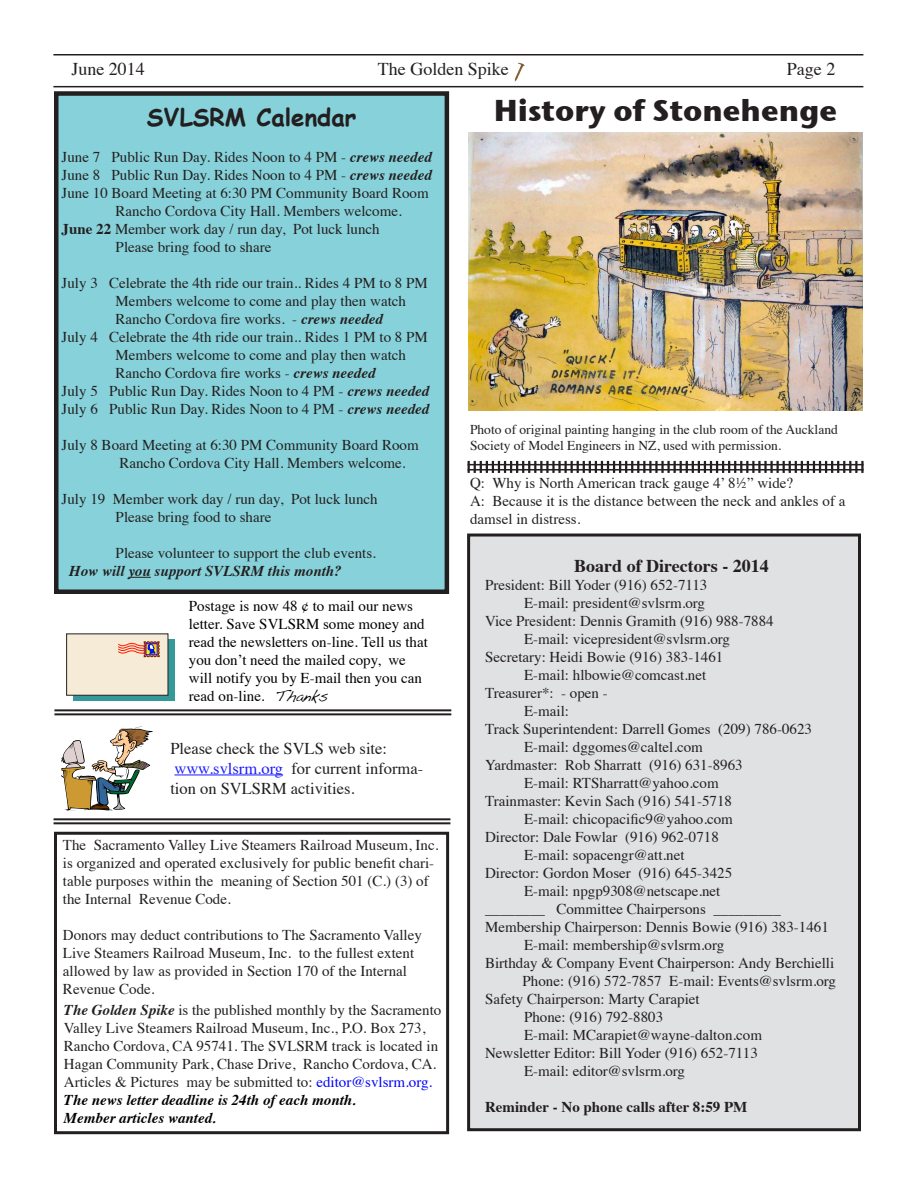
<style>
.page{position:relative;width:918px;height:1188px;background:#fff}
.page>*{position:absolute;margin:0;border:0;box-sizing:border-box;transform-origin:0 0}
.t1{font:700 30px "Stone Sans ITC";color:#231f20}
.t2{font:700 24px "Comic Sans MS";color:#231f20}
.t3{font:18px "Times";color:#231f20}
.t4{font:700 18px "Times";color:#231f20}
.t5{font:16.5px/19.8px "Times";color:#231f20}
.t6{font:15px/18px "Times";color:#231f20}
.t7{font:15px/18px "Times";color:#000}
.t8{font:italic 700 15px "Times";color:#231f20}
.t9{font:700 15px "Times";color:#231f20}
.t10{font:13.5px/16.2px "Times";color:#231f20}
.s1{font-weight:700;font-style:italic}
.s2{font-weight:700}
.s3{font-family:"Handwriting Dakota"}
.s4{color:#1a1aff}
.s5{color:#00f}
.s6{font-weight:700;font-style:italic;color:#000}
</style>
<div class="page">
<hr style="left:53px;top:54px;width:810px;height:2px;background:#231f20">
<hr style="left:53px;top:86px;width:810px;height:1px;background:#231f20">
<img style="left:514px;top:63px;width:11px;height:19px">
<div style="left:54px;top:832px;width:395px;height:302px;border:3px solid #231f20"></div>
<div style="left:56px;top:94px;width:391px;height:498px;background:#87d2da"></div>
<div style="left:54px;top:91px;width:395px;height:503px;border:4px solid #231f20"></div>
<svg style="left:128px;top:577px;width:23px;height:1px"></svg>
<div style="left:469px;top:535px;width:391px;height:595px;background:#e0e1e3"></div>
<div style="left:467px;top:534px;width:394px;height:597px;border:3px solid #231f20"></div>
<svg style="left:61px;top:727px;width:92px;height:84px"></svg>
<hr style="left:174px;top:775px;width:109px;height:1px;background:#1a1aff">
<div style="left:73px;top:639px;width:102px;height:62px;background:#399"></div>
<div style="left:66px;top:633px;width:102px;height:63px;background:#f5ebd6;border:1px solid #231f20"></div>
<svg style="left:118px;top:641px;width:42px;height:16px"></svg>
<svg style="left:468px;top:461px;width:396px;height:12px"></svg>
<hr style="left:468px;top:464px;width:396px;height:1px;background:#231f20">
<hr style="left:468px;top:469px;width:396px;height:2px;background:#231f20">
<hr style="left:54px;top:713px;width:397px;height:2px;background:#231f20">
<hr style="left:54px;top:709px;width:397px;height:2px;background:#231f20">
<hr style="left:54px;top:822px;width:396px;height:2px;background:#231f20">
<hr style="left:54px;top:818px;width:396px;height:2px;background:#231f20">
<img style="left:469px;top:132px;width:394px;height:278px">
<p class="t3" style="left:71px;top:52px;width:75px">June 2014</p>
<p class="t3" style="left:378px;top:52px;width:132px">The Golden Spike</p>
<p class="t3" style="left:787px;top:52px;width:50px">Page 2</p>
<h2 class="t2" style="left:147px;top:100px;width:211px">SVLSRM Calendar</h2>
<p class="t6" style="left:62px;top:147px;width:372px">June 7 Public Run Day. Rides Noon to 4 PM - <span class="s1">crews needed</span></p>
<p class="t6" style="left:62px;top:165px;width:372px">June 8 Public Run Day. Rides Noon to 4 PM - <span class="s1">crews needed</span></p>
<p class="t6" style="left:62px;top:183px;width:369px">June 10 Board Meeting at 6:30 PM Community Board Room</p>
<p class="t6" style="left:116px;top:201px;width:288px">Rancho Cordova City Hall. Members welcome.</p>
<p class="t6" style="left:62px;top:219px;width:320px"><span class="s2">June 22</span> Member work day / run day, Pot luck lunch</p>
<p class="t6" style="left:116px;top:237px;width:157px">Please bring food to share</p>
<p class="t6" style="left:62px;top:273px;width:368px">July 3 Celebrate the 4th ride our train.. Rides 4 PM to 8 PM</p>
<p class="t6" style="left:116px;top:291px;width:292px">Members welcome to come and play then watch</p>
<p class="t6" style="left:116px;top:309px;width:269px">Rancho Cordova fire works. - <span class="s1">crews needed</span></p>
<p class="t6" style="left:62px;top:327px;width:368px">July 4 Celebrate the 4th ride our train.. Rides 1 PM to 8 PM</p>
<p class="t6" style="left:116px;top:345px;width:292px">Members welcome to come and play then watch</p>
<p class="t6" style="left:116px;top:363px;width:261px">Rancho Cordova fire works - <span class="s1">crews needed</span></p>
<p class="t6" style="left:62px;top:381px;width:369px">July 5 Public Run Day. Rides Noon to 4 PM - <span class="s1">crews needed</span></p>
<p class="t6" style="left:62px;top:399px;width:369px">July 6 Public Run Day. Rides Noon to 4 PM - <span class="s1">crews needed</span></p>
<p class="t6" style="left:119px;top:435px;width:301px;text-indent:-58px">July 8 Board Meeting at 6:30 PM Community Board Room<br>Rancho Cordova City Hall. Members welcome.</p>
<p class="t6" style="left:116px;top:489px;width:264px;text-indent:-54px">July 19 Member work day / run day, Pot luck lunch<br>Please bring food to share</p>
<p class="t6" style="left:116px;top:543px;width:262px">Please volunteer to support the club events.</p>
<p class="t8" style="left:69px;top:557px;width:274px">How will you support SVLSRM this month?</p>
<h1 class="t1" style="left:494px;top:84px;width:345px">History of Stonehenge</h1>
<p class="t10" style="left:470px;top:420px;width:369px">Photo of original painting hanging in the club room of the Auckland<br>Society of Model Engineers in NZ, used with permission.</p>
<p class="t6" style="left:470px;top:473px;width:377px">Q: Why is North American track gauge 4’ 8½” wide?<br>A: Because it is the distance between the neck and ankles of a damsel in distress.</p>
<p class="t4" style="left:574px;top:548px;width:196px">Board of Directors - 2014</p>
<p class="t6" style="left:485px;top:574px;width:224px">President: Bill Yoder (916) 652-7113</p>
<p class="t6" style="left:524px;top:592px;width:183px">E-mail: president@svlsrm.org</p>
<p class="t6" style="left:485px;top:610px;width:290px">Vice President: Dennis Gramith (916) 988-7884</p>
<p class="t6" style="left:524px;top:628px;width:208px">E-mail: vicepresident@svlsrm.org</p>
<p class="t6" style="left:485px;top:646px;width:240px">Secretary: Heidi Bowie (916) 383-1461</p>
<p class="t6" style="left:524px;top:664px;width:184px">E-mail: hlbowie@comcast.net</p>
<p class="t6" style="left:485px;top:682px;width:124px">Treasurer*: - open -</p>
<p class="t6" style="left:524px;top:700px;width:46px">E-mail:</p>
<p class="t6" style="left:485px;top:718px;width:328px">Track Superintendent: Darrell Gomes (209) 786-0623</p>
<p class="t6" style="left:524px;top:736px;width:180px">E-mail: dggomes@caltel.com</p>
<p class="t6" style="left:485px;top:754px;width:259px">Yardmaster: Rob Sharratt (916) 631-8963</p>
<p class="t6" style="left:524px;top:772px;width:196px">E-mail: RTSharratt@yahoo.com</p>
<p class="t6" style="left:485px;top:790px;width:248px">Trainmaster: Kevin Sach (916) 541-5718</p>
<p class="t6" style="left:524px;top:808px;width:210px">E-mail: chicopacific9@yahoo.com</p>
<p class="t6" style="left:485px;top:826px;width:235px">Director: Dale Fowlar (916) 962-0718</p>
<p class="t6" style="left:524px;top:844px;width:162px">E-mail: sopacengr@att.net</p>
<p class="t6" style="left:485px;top:862px;width:249px">Director: Gordon Moser (916) 645-3425</p>
<p class="t6" style="left:524px;top:880px;width:198px">E-mail: npgp9308@netscape.net</p>
<p class="t6" style="left:485px;top:898px;width:297px">________ Committee Chairpersons _________</p>
<p class="t6" style="left:485px;top:916px;width:345px">Membership Chairperson: Dennis Bowie (916) 383-1461</p>
<p class="t6" style="left:524px;top:934px;width:202px">E-mail: membership@svlsrm.org</p>
<p class="t6" style="left:485px;top:952px;width:351px">Birthday &amp; Company Event Chairperson: Andy Berchielli</p>
<p class="t6" style="left:523px;top:970px;width:315px">Phone: (916) 572-7857 E-mail: Events@svlsrm.org</p>
<p class="t6" style="left:485px;top:988px;width:216px">Safety Chairperson: Marty Carapiet</p>
<p class="t6" style="left:524px;top:1006px;width:141px">Phone: (916) 792-8803</p>
<p class="t6" style="left:524px;top:1024px;width:239px">E-mail: MCarapiet@wayne-dalton.com</p>
<p class="t6" style="left:485px;top:1042px;width:274px">Newsletter Editor: Bill Yoder (916) 652-7113</p>
<p class="t6" style="left:524px;top:1060px;width:163px">E-mail: editor@svlsrm.org</p>
<p class="t9" style="left:485px;top:1092px;width:264px">Reminder - No phone calls after 8:59 PM</p>
<p class="t7" style="left:189px;top:595px;width:241px">Postage is now 48 ¢ to mail our news letter. Save SVLSRM some money and read the newsletters on-line. Tell us that you don’t need the mailed copy, we will notify you by E-mail then you can read on-line. <span class="s3">Thanks</span></p>
<p class="t5" style="left:170px;top:737px;width:254px">Please check the SVLS web site: <span class="s4">www.svlsrm.org</span> for current informa&shy;tion on SVLSRM activities.</p>
<p class="t6" style="left:63px;top:834px;width:377px">The Sacramento Valley Live Steamers Railroad Museum, Inc. is organized and operated exclusively for public benefit chari&shy;table purposes within the meaning of Section 501 (C.) (3) of the Internal Revenue Code.</p>
<p class="t6" style="left:63px;top:924px;width:360px">Donors may deduct contributions to The Sacramento Valley Live Steamers Railroad Museum, Inc. to the fullest extent allowed by law as provided in Section 170 of the Internal Revenue Code.</p>
<p class="t6" style="left:64px;top:1000px;width:379px"><span class="s1">The Golden Spike</span> is the published monthly by the Sacramento Valley Live Steamers Railroad Museum, Inc., P.O. Box 273, Rancho Cordova, CA 95741. The SVLSRM track is located in Hagan Community Park, Chase Drive, Rancho Cordova, CA.<br>Articles &amp; Pictures may be submitted to: <span class="s5">editor@svlsrm.org.<br></span><span class="s6">The news letter deadline is 24th of each month.<br>Member articles wanted.</span></p>
</div>
